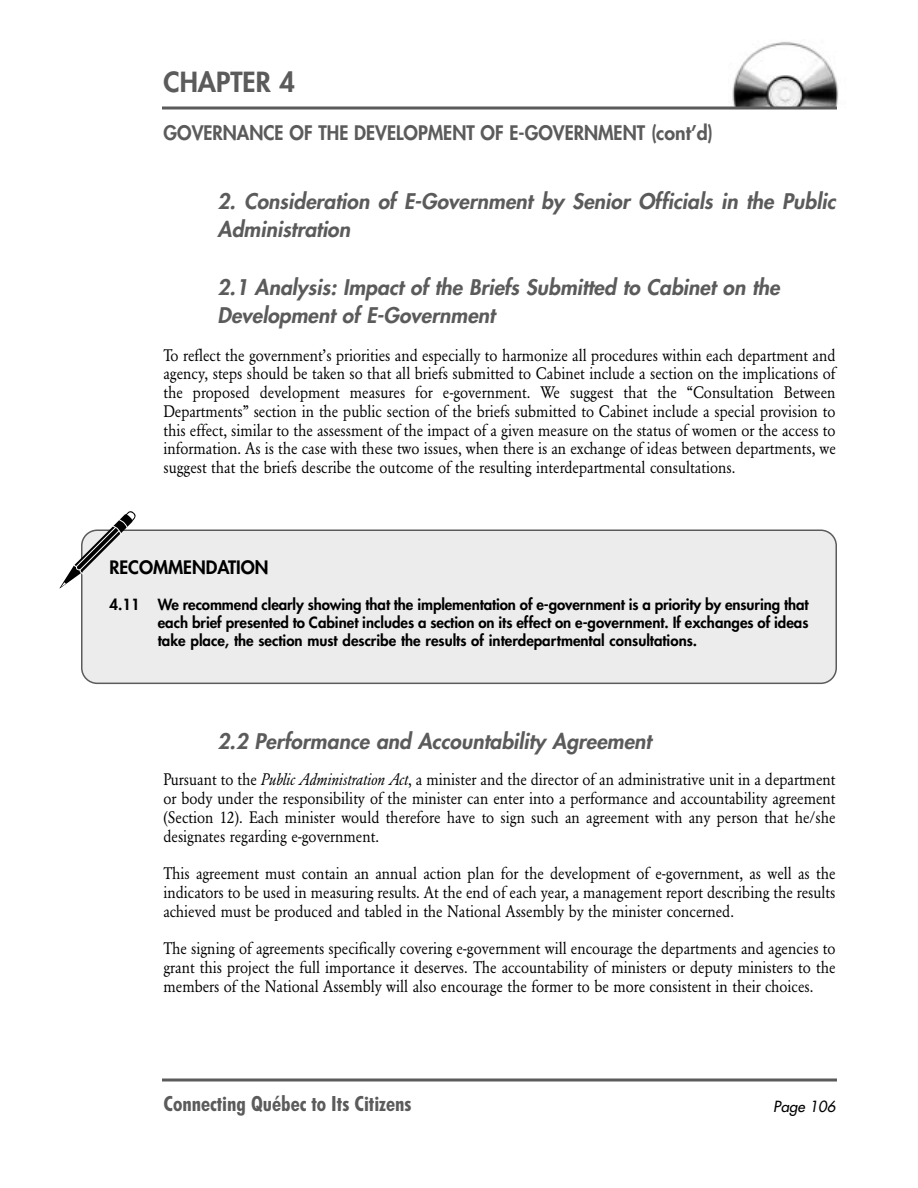
<style>
.page{position:relative;width:918px;height:1188px;background:#fff}
.page>*{position:absolute;margin:0;border:0;box-sizing:border-box;transform-origin:0 0}
.t1{font:800 27px "Futura";color:#5b5b5b}
.t2{font:italic 800 21px/28.7px "Futura";color:#5b5b5b}
.t3{font:700 condensed 21px "Futura BT";color:#5b5b5b}
.t4{font:800 19.5px "Futura";color:#5b5b5b;scale:.95 1}
.t5{font:800 18px "Futura";color:#000}
.t6{font:16.5px/18.8px "Garamond BE";color:#000;text-align:justify;scale:.9 1}
.t7{font:800 15px/18px "Futura";color:#000;text-align:justify}
.t8{font:italic 15px "Futura";color:#000}
.s1{font-style:italic}
</style>
<div class="page">
<img style="left:732px;top:41px;width:107px;height:65px">
<svg style="left:162px;top:106px;width:675px;height:4px;background:#818181"></svg>
<svg style="left:162px;top:1078px;width:675px;height:4px;background:#838383"></svg>
<div style="left:82px;top:530px;width:754px;height:153px;background:#ececec;border-radius:15px"></div>
<div style="left:81px;top:530px;width:756px;height:154px;border:2px solid #5b5b5b;border-radius:15px"></div>
<svg style="left:59px;top:511px;width:77px;height:78px"></svg>
<h1 class="t1" style="left:164px;top:70px;width:133px">CHAPTER 4</h1>
<p class="t4" style="left:164px;top:124px;width:580px">GOVERNANCE OF THE DEVELOPMENT OF E-GOVERNMENT (cont’d)</p>
<p class="t2" style="left:218px;top:188px;width:620px">2. Consideration of E-Government by Senior Officials in the Public<br>Administration</p>
<p class="t2" style="left:218px;top:274px;width:564px">2.1 Analysis: Impact of the Briefs Submitted to Cabinet on the<br>Development of E-Government</p>
<p class="t6" style="left:164px;top:347px;width:749px">To reflect the government’s priorities and especially to harmonize all procedures within each department and agency, steps should be taken so that all briefs submitted to Cabinet include a section on the implications of the proposed development measures for e-government. We suggest that the “Consultation Between Departments” section in the public section of the briefs submitted to Cabinet include a special provision to this effect, similar to the assessment of the impact of a given measure on the status of women or the access to information. As is the case with these two issues, when there is an exchange of ideas between departments, we suggest that the briefs describe the outcome of the resulting interdepartmental consultations.</p>
<p class="t5" style="left:110px;top:558px;width:161px">RECOMMENDATION</p>
<p class="t7" style="left:158px;top:596px;width:652px;text-indent:-48px">4.11 We recommend clearly showing that the implementation of e-government is a priority by ensuring that each brief presented to Cabinet includes a section on its effect on e-government. If exchanges of ideas take place, the section must describe the results of interdepartmental consultations.</p>
<p class="t2" style="left:218px;top:728px;width:435px">2.2 Performance and Accountability Agreement</p>
<p class="t6" style="left:163px;top:772px;width:748px">Pursuant to the <span class="s1">Public Administration Act</span>, a minister and the director of an administrative unit in a department or body under the responsibility of the minister can enter into a performance and accountability agreement (Section 12). Each minister would therefore have to sign such an agreement with any person that he/she designates regarding e-government.</p>
<p class="t6" style="left:163px;top:866px;width:748px">This agreement must contain an annual action plan for the development of e-government, as well as the indicators to be used in measuring results. At the end of each year, a management report describing the results achieved must be produced and tabled in the National Assembly by the minister concerned.</p>
<p class="t6" style="left:163px;top:941px;width:748px">The signing of agreements specifically covering e-government will encourage the departments and agencies to grant this project the full importance it deserves. The accountability of ministers or deputy ministers to the members of the National Assembly will also encourage the former to be more consistent in their choices.</p>
<p class="t3" style="left:164px;top:1095px;width:250px">Connecting Québec to Its Citizens</p>
<p class="t8" style="left:773px;top:1099px;width:64px">Page 106</p>
</div>
